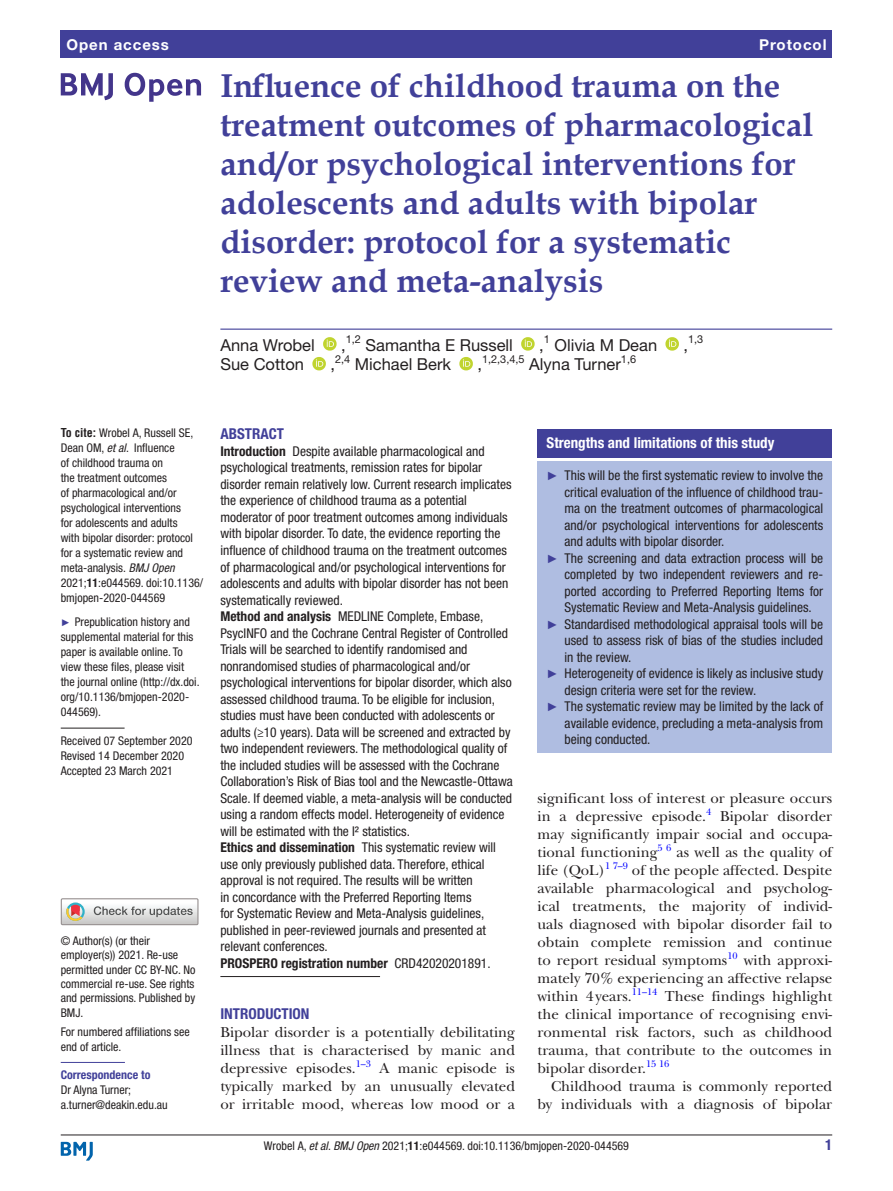
<style>
.page{position:relative;width:893px;height:1191px;background:#fff}
.page>*{position:absolute;margin:0;border:0;box-sizing:border-box;transform-origin:0 0}
.t1{font:700 33px/39px "Book Antiqua";color:#414099}
.t2{font:16.5px "Helvetica Neue LT Std";color:#231f20}
.t3{font:15px/18px "New Baskerville";color:#231f20;text-align:justify}
.t4{font:700 condensed 15px "Helvetica Neue LT Std";color:#fff}
.t5{font:700 condensed 15px "Helvetica Neue LT Std";color:#414099}
.t6{font:700 15px "Helvetica Neue LT Std";letter-spacing:.065em;color:#fff}
.t7{font:condensed 13.5px/16.5px "Helvetica Neue LT Std";color:#231f20}
.t8{font:condensed 12px/15px "Helvetica Neue LT Std";color:#231f20}
.t9{font:700 condensed 12px "Helvetica Neue LT Std";color:#414099}
.t10{font:10.95px "Helvetica Neue LT Std";color:#231f20}
.t11{font:9.9px "New Baskerville";color:#00f}
.s1{font-family:"Helvetica LT Std";font-weight:700}
.s2{font-style:italic}
.s3{font-weight:700}
.s4{font-family:"Arial";font-stretch:normal;font-size:9.75px;color:#414099}
.s5{font-family:"Arial";font-stretch:normal;font-size:12px;color:#414099}
</style>
<div class="page">
<hr style="left:61px;top:1134px;width:771px;height:1px;background:#231f20">
<svg style="left:61px;top:1141px;width:32px;height:19px"></svg>
<div style="left:61px;top:31px;width:771px;height:27px;background:#414099"></div>
<hr style="left:220px;top:328px;width:612px;height:2px;background:#414099">
<svg style="left:323px;top:337px;width:14px;height:14px"></svg>
<svg style="left:521px;top:337px;width:14px;height:14px"></svg>
<svg style="left:665px;top:337px;width:14px;height:14px"></svg>
<svg style="left:312px;top:357px;width:14px;height:13px"></svg>
<svg style="left:459px;top:357px;width:14px;height:13px"></svg>
<hr style="left:61px;top:727px;width:64px;height:1px;background:#231f20">
<hr style="left:61px;top:1062px;width:64px;height:1px;background:#414099">
<svg style="left:61px;top:73px;width:52px;height:27px"></svg>
<svg style="left:125px;top:73px;width:76px;height:29px"></svg>
<div style="left:61px;top:898px;width:138px;height:27px;border:1px solid #969090"></div>
<svg style="left:61px;top:898px;width:137px;height:26px"></svg>
<hr style="left:220px;top:976px;width:160px;height:1px;background:#231f20">
<div style="left:538px;top:429px;width:294px;height:28px;background:#414099"></div>
<div style="left:538px;top:461px;width:294px;height:292px;background:#afbde1"></div>
<p class="t6" style="left:66px;top:35px;width:104px">Open access</p>
<p class="t6" style="left:759px;top:35px;width:69px">Protocol</p>
<h1 class="t1" style="left:220px;top:66px;width:595px">Influence of childhood trauma on the treatment outcomes of pharmacological and/or psychological interventions for adolescents and adults with bipolar disorder: protocol for a systematic review and meta-analysis</h1>
<p class="t2" style="left:220px;top:335px;width:96px">Anna Wrobel</p>
<p class="t2" style="left:341px;top:335px;width:6px">,</p>
<p class="t10" style="left:346px;top:333px;width:17px">1,2</p>
<p class="t2" style="left:366px;top:335px;width:149px">Samantha E Russell</p>
<p class="t10" style="left:544px;top:333px;width:8px">1</p>
<p class="t2" style="left:554px;top:335px;width:104px">Olivia M Dean</p>
<p class="t10" style="left:688px;top:333px;width:17px">1,3</p>
<p class="t2" style="left:539px;top:335px;width:6px">,</p>
<p class="t2" style="left:683px;top:335px;width:6px">,</p>
<p class="t2" style="left:220px;top:355px;width:85px">Sue Cotton</p>
<p class="t10" style="left:335px;top:352px;width:17px">2,4</p>
<p class="t2" style="left:355px;top:355px;width:98px">Michael Berk</p>
<p class="t2" style="left:330px;top:355px;width:6px">,</p>
<p class="t10" style="left:482px;top:352px;width:44px">1,2,3,4,5</p>
<p class="t2" style="left:529px;top:355px;width:93px">Alyna Turner</p>
<p class="t10" style="left:621px;top:352px;width:17px">1,6</p>
<p class="t2" style="left:477px;top:355px;width:6px">,</p>
<p class="t8" style="left:61px;top:425px;width:144px"><span class="s1">To cite:</span> Wrobel A, Russell SE,<br>Dean OM, <span class="s2">et al</span>. Influence<br>of childhood trauma on<br>the treatment outcomes<br>of pharmacological and/or psychological interventions<br>for adolescents and adults<br>with bipolar disorder: protocol for a systematic review and meta-analysis. <span class="s2">BMJ Open<br></span>2021;<span class="s3">11</span>:e044569. doi:10.1136/ bmjopen-2020-044569</p>
<p class="t8" style="left:61px;top:614px;width:140px"><span class="s4">►</span> Prepublication history and supplemental material for this paper is available online. To view these files, please visit the journal online (http://dx.doi. org/10.1136/bmjopen-2020-<br>044569).</p>
<p class="t8" style="left:61px;top:733px;width:133px">Received 07 September 2020<br>Revised 14 December 2020<br>Accepted 23 March 2021</p>
<p class="t8" style="left:61px;top:933px;width:136px;line-height:14.4px">© Author(s) (or their employer(s)) 2021. Re-use permitted under CC BY-NC. No commercial re-use. See rights and permissions. Published by<br>BMJ.</p>
<p class="t8" style="left:61px;top:1024px;width:130px">For numbered affiliations see end of article.</p>
<p class="t9" style="left:61px;top:1067px;width:91px">Correspondence to</p>
<p class="t8" style="left:61px;top:1082px;width:109px">Dr Alyna Turner; a.turner@deakin.edu.au</p>
<p class="t5" style="left:220px;top:425px;width:65px">ABSTRACT</p>
<p class="t7" style="left:220px;top:443px;width:294px"><span class="s3">Introduction</span> Despite available pharmacological and psychological treatments, remission rates for bipolar disorder remain relatively low. Current research implicates the experience of childhood trauma as a potential moderator of poor treatment outcomes among individuals with bipolar disorder. To date, the evidence reporting the influence of childhood trauma on the treatment outcomes of pharmacological and/or psychological interventions for adolescents and adults with bipolar disorder has not been systematically reviewed.<br><span class="s3">Method and analysis</span> MEDLINE Complete, Embase, PsycINFO and the Cochrane Central Register of Controlled Trials will be searched to identify randomised and nonrandomised studies of pharmacological and/or psychological interventions for bipolar disorder, which also assessed childhood trauma. To be eligible for inclusion, studies must have been conducted with adolescents or adults (≥10 years). Data will be screened and extracted by two independent reviewers. The methodological quality of the included studies will be assessed with the Cochrane Collaboration’s Risk of Bias tool and the Newcastle-Ottawa Scale. If deemed viable, a meta-analysis will be conducted using a random effects model. Heterogeneity of evidence will be estimated with the I² statistics.<br><span class="s3">Ethics and dissemination</span> This systematic review will use only previously published data. Therefore, ethical approval is not required. The results will be written<br>in concordance with the Preferred Reporting Items<br>for Systematic Review and Meta-Analysis guidelines, published in peer-reviewed journals and presented at relevant conferences.<br><span class="s3">PROSPERO registration number</span> CRD42020201891.</p>
<p class="t5" style="left:220px;top:1005px;width:91px">INTRODUCTION</p>
<p class="t3" style="left:220px;top:1023px;width:296px">Bipolar disorder is a potentially debilitating illness that is characterised by manic and depressive episodes.</p>
<p class="t11" style="left:356px;top:1057px;width:17px">1–3</p>
<p class="t3" style="left:220px;top:1059px;width:296px;text-indent:159px">A manic episode is typically marked by an unusually elevated or irritable mood, whereas low mood or a</p>
<p class="t4" style="left:547px;top:434px;width:229px">Strengths and limitations of this study</p>
<p class="t7" style="left:547px;top:467px;width:278px"><span class="s5">►</span> This will be the first systematic review to involve the</p>
<p class="t7" style="left:565px;top:483px;width:260px">critical evaluation of the influence of childhood trau-</p>
<p class="t7" style="left:565px;top:500px;width:260px">ma on the treatment outcomes of pharmacological</p>
<p class="t7" style="left:565px;top:516px;width:260px">and/or psychological interventions for adolescents</p>
<p class="t7" style="left:565px;top:533px;width:161px">and adults with bipolar disorder.</p>
<p class="t7" style="left:547px;top:549px;width:278px"><span class="s5">►</span> The screening and data extraction process will be</p>
<p class="t7" style="left:565px;top:566px;width:260px">completed by two independent reviewers and re-</p>
<p class="t7" style="left:565px;top:582px;width:260px">ported according to Preferred Reporting Items for</p>
<p class="t7" style="left:565px;top:599px;width:249px">Systematic Review and Meta-Analysis guidelines.</p>
<p class="t7" style="left:547px;top:615px;width:278px"><span class="s5">►</span> Standardised methodological appraisal tools will be</p>
<p class="t7" style="left:565px;top:632px;width:260px">used to assess risk of bias of the studies included</p>
<p class="t7" style="left:565px;top:648px;width:68px">in the review.</p>
<p class="t7" style="left:547px;top:665px;width:278px"><span class="s5">►</span> Heterogeneity of evidence is likely as inclusive study</p>
<p class="t7" style="left:565px;top:681px;width:193px">design criteria were set for the review.</p>
<p class="t7" style="left:547px;top:698px;width:278px"><span class="s5">►</span> The systematic review may be limited by the lack of</p>
<p class="t7" style="left:565px;top:714px;width:260px">available evidence, precluding a meta-analysis from</p>
<p class="t7" style="left:565px;top:731px;width:87px">being conducted.</p>
<p class="t3" style="left:538px;top:789px;width:296px">significant loss of interest or pleasure occurs in a depressive episode.<sup>4</sup></p>
<p class="t3" style="left:538px;top:807px;width:296px;text-indent:183px">Bipolar disorder may significantly impair social and occupa&shy;tional functioning</p>
<p class="t11" style="left:657px;top:841px;width:15px">5 6</p>
<p class="t3" style="left:677px;top:843px;width:157px">as well as the quality of</p>
<p class="t11" style="left:605px;top:859px;width:25px">1 7–9</p>
<p class="t3" style="left:538px;top:861px;width:296px;text-indent:94px">of the people affected. Despite available pharmacological and psycholog&shy;ical treatments, the majority of individ&shy;uals diagnosed with bipolar disorder fail to obtain complete remission and continue to report residual symptoms</p>
<p class="t3" style="left:538px;top:861px;width:69px">life (QoL)</p>
<p class="t11" style="left:727px;top:949px;width:12px">10</p>
<p class="t3" style="left:538px;top:951px;width:296px;text-indent:206px">with approxi&shy;mately 70% experiencing an affective relapse within 4years.</p>
<p class="t11" style="left:632px;top:985px;width:27px">11–14</p>
<p class="t3" style="left:538px;top:987px;width:296px;text-indent:127px">These findings highlight the clinical importance of recognising envi&shy;ronmental risk factors, such as childhood trauma, that contribute to the outcomes in bipolar disorder.</p>
<p class="t11" style="left:646px;top:1057px;width:25px">15 16</p>
<p class="t3" style="left:538px;top:1077px;width:296px;text-align:right">Childhood trauma is commonly reported by individuals with a diagnosis of bipolar</p>
<p class="t8" style="left:264px;top:1137px;width:367px">Wrobel A, <span class="s2">et al</span>. <span class="s2">BMJ Open</span> 2021;<span class="s3">11</span>:e044569. doi:10.1136/bmjopen-2020-044569</p>
<p class="t5" style="left:825px;top:1135px;width:9px">1</p>
</div>
